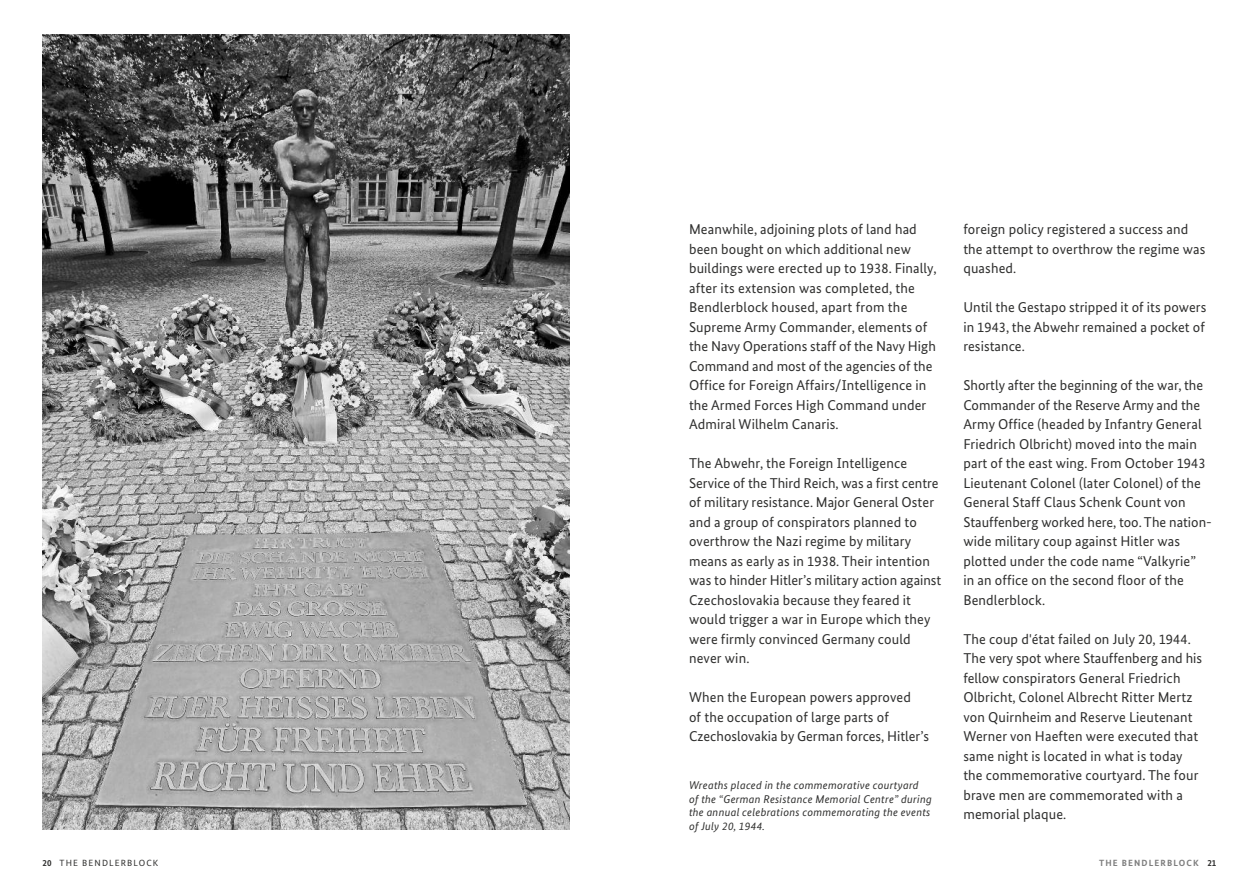
<style>
.page{position:relative;width:1259px;height:893px;background:#fff}
.page>*{position:absolute;margin:0;border:0;box-sizing:border-box;transform-origin:0 0}
.t1{font:14.25px/19.5px "Bundes Sans";letter-spacing:.01em;color:#2f2f2e}
.t2{font:italic 11.25px/13.5px "Bundes Sans";letter-spacing:.025em;color:#2f2f2e}
.t3{font:700 9px "Bundes Sans";letter-spacing:.125em;color:#7d7d7d}
.t4{font:9px "Bundes Sans";letter-spacing:.125em;color:#2f2f2e}
.s1{font-weight:700}
.s2{color:#2f2f2e}
</style>
<div class="page">
<img style="left:43px;top:35px;width:527px;height:794px">
<p class="t4" style="left:43px;top:859px;width:117px"><span class="s1">20</span> THE BENDLERBLOCK</p>
<p class="t1" style="left:689px;top:221px;width:249px">Meanwhile, adjoining plots of land had been bought on which additional new buildings were erected up to 1938. Finally, after its extension was completed, the Bendlerblock housed, apart from the Supreme Army Commander, elements of the Navy Operations staff of the Navy High Command and most of the agencies of the Office for Foreign Affairs/Intelligence in the Armed Forces High Command under Admiral Wilhelm Canaris.</p>
<p class="t1" style="left:689px;top:455px;width:254px">The Abwehr, the Foreign Intelligence Service of the Third Reich, was a first centre of military resistance. Major General Oster and a group of conspirators planned to overthrow the Nazi regime by military means as early as in 1938. Their intention was to hinder Hitler’s military action against Czechoslovakia because they feared it would trigger a war in Europe which they were firmly convinced Germany could never win.</p>
<p class="t1" style="left:689px;top:689px;width:241px">When the European powers approved<br>of the occupation of large parts of<br>Czechoslovakia by German forces, Hitler’s</p>
<p class="t2" style="left:689px;top:780px;width:244px">Wreaths placed in the commemorative courtyard<br>of the “German Resistance Memorial Centre” during the annual celebrations commemorating the events of July 20, 1944.</p>
<p class="t1" style="left:963px;top:221px;width:244px">foreign policy registered a success and the attempt to overthrow the regime was quashed.</p>
<p class="t1" style="left:963px;top:299px;width:244px;text-align:justify">Until the Gestapo stripped it of its powers in 1943, the Abwehr remained a pocket of resistance.</p>
<p class="t1" style="left:963px;top:377px;width:250px">Shortly after the beginning of the war, the Commander of the Reserve Army and the Army Office (headed by Infantry General Friedrich Olbricht) moved into the main part of the east wing. From October 1943<br>Lieutenant Colonel (later Colonel) of the General Staff Claus Schenk Count von Stauffenberg worked here, too.The nation&shy;wide military coup against Hitler was plotted under the code name “Valkyrie”<br>in an office on the second floor of the Bendlerblock.</p>
<p class="t1" style="left:963px;top:630px;width:240px">The coup d'état failed on July 20, 1944.<br>The very spot where Stauffenberg and his fellow conspirators General Friedrich Olbricht, Colonel Albrecht Ritter Mertz von Quirnheim and Reserve Lieutenant Werner von Haeften were executed that same night is located in what is today the commemorative courtyard. The four brave men are commemorated with a memorial plaque.</p>
<p class="t3" style="left:1099px;top:859px;width:119px">THE BENDLERBLOCK <span class="s2">21</span></p>
</div>
